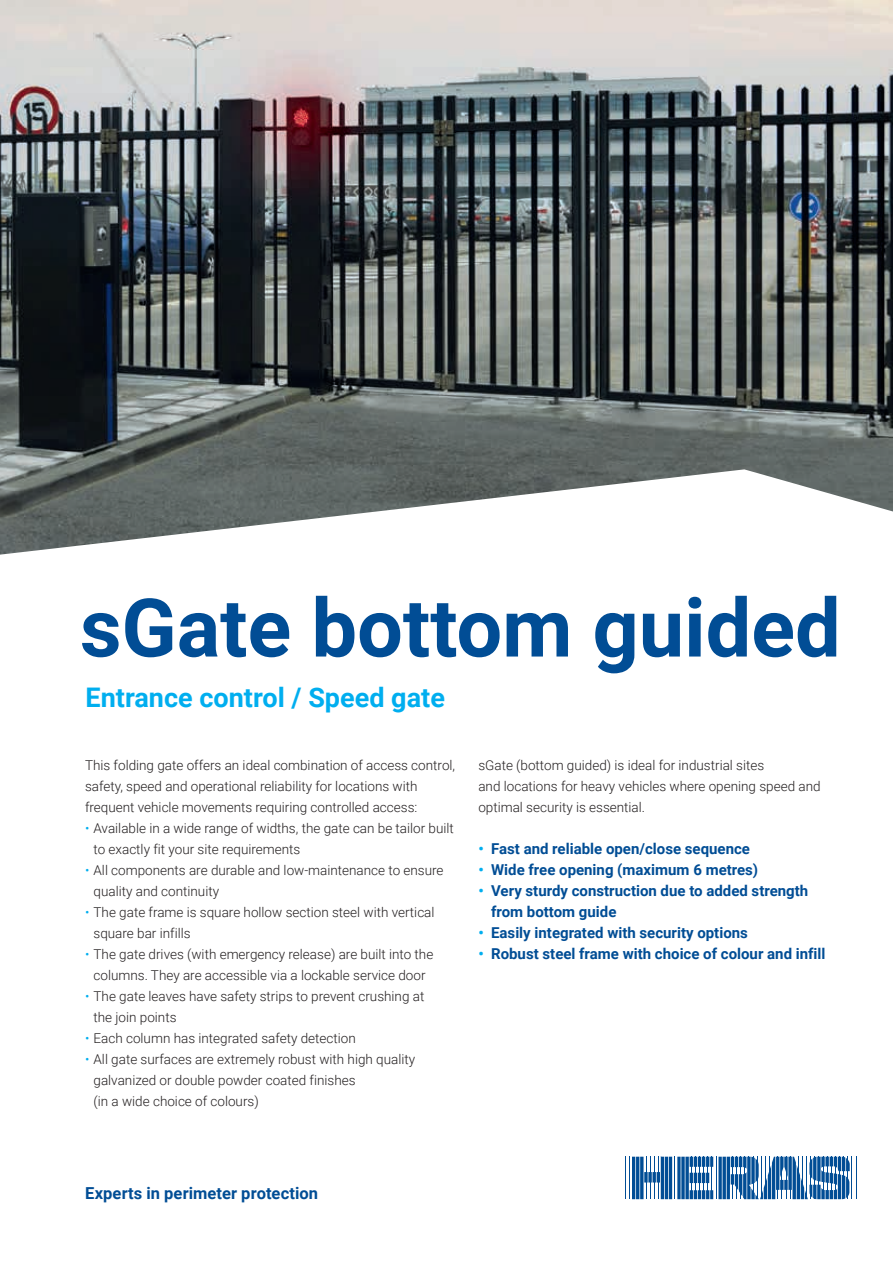
<style>
.page{position:relative;width:893px;height:1263px;background:#fff}
.page>*{position:absolute;margin:0;border:0;box-sizing:border-box;transform-origin:0 0}
.t1{font:700 81px "Roboto";color:#014d95}
.t2{font:700 27px "Roboto";color:#00aeef}
.t3{font:700 16.5px "Roboto";letter-spacing:.005em;color:#014d95}
.t4{font:700 15px/21px "Roboto";color:#014d95}
.t5{font:300 13.5px/21px "Roboto";color:#231f20}
.s1{color:#00aeef}
</style>
<div class="page">
<hr style="left:625px;top:1157px;width:1px;height:42px;background:#014d95">
<hr style="left:629px;top:1157px;width:1px;height:42px;background:#014d95">
<hr style="left:646px;top:1157px;width:1px;height:42px;background:#014d95">
<hr style="left:650px;top:1157px;width:1px;height:42px;background:#014d95">
<hr style="left:654px;top:1157px;width:1px;height:42px;background:#014d95">
<hr style="left:658px;top:1157px;width:1px;height:42px;background:#014d95">
<hr style="left:674px;top:1157px;width:1px;height:42px;background:#014d95">
<hr style="left:852px;top:1157px;width:1px;height:42px;background:#014d95">
<hr style="left:856px;top:1157px;width:1px;height:42px;background:#014d95">
<hr style="left:669px;top:1157px;width:3px;height:42px;background:#014d95">
<hr style="left:665px;top:1157px;width:3px;height:42px;background:#014d95">
<hr style="left:661px;top:1157px;width:3px;height:42px;background:#014d95">
<hr style="left:640px;top:1157px;width:3px;height:42px;background:#014d95">
<hr style="left:636px;top:1157px;width:3px;height:42px;background:#014d95">
<hr style="left:632px;top:1157px;width:3px;height:42px;background:#014d95">
<svg style="left:657px;top:1172px;width:3px;height:10px"></svg>
<svg style="left:652px;top:1172px;width:4px;height:10px"></svg>
<svg style="left:648px;top:1172px;width:4px;height:10px"></svg>
<svg style="left:644px;top:1172px;width:4px;height:10px"></svg>
<svg style="left:685px;top:1157px;width:4px;height:42px"></svg>
<svg style="left:681px;top:1157px;width:4px;height:42px"></svg>
<svg style="left:677px;top:1157px;width:4px;height:42px"></svg>
<svg style="left:690px;top:1157px;width:160px;height:42px"></svg>
<img style="left:0;top:0;width:893px;height:555px">
<h1 class="t1" style="left:80px;top:571px;width:762px">sGate bottom guided</h1>
<h2 class="t2" style="left:86px;top:678px;width:361px">Entrance control / Speed gate</h2>
<p class="t5" style="left:85px;top:754px;width:372px">This folding gate offers an ideal combination of access control, safety, speed and operational reliability for locations with frequent vehicle movements requiring controlled access:</p>
<p class="t5" style="left:94px;top:817px;width:362px;text-indent:-9px"><span class="s1">•</span> Available in a wide range of widths, the gate can be tailor built to exactly fit your site requirements</p>
<p class="t5" style="left:94px;top:859px;width:352px;text-indent:-9px"><span class="s1">•</span> All components are durable and low-maintenance to ensure quality and continuity</p>
<p class="t5" style="left:94px;top:901px;width:342px;text-indent:-9px"><span class="s1">•</span> The gate frame is square hollow section steel with vertical square bar infills</p>
<p class="t5" style="left:85px;top:943px;width:350px;text-align:center"><span class="s1">•</span> The gate drives (with emergency release) are built into the columns. They are accessible via a lockable service door</p>
<p class="t5" style="left:94px;top:985px;width:332px;text-indent:-9px"><span class="s1">•</span> The gate leaves have safety strips to prevent crushing at the join points</p>
<p class="t5" style="left:85px;top:1027px;width:272px"><span class="s1">•</span> Each column has integrated safety detection</p>
<p class="t5" style="left:94px;top:1048px;width:323px;text-indent:-9px"><span class="s1">•</span> All gate surfaces are extremely robust with high quality galvanized or double powder coated finishes<br>(in a wide choice of colours)</p>
<p class="t5" style="left:478px;top:754px;width:344px">sGate (bottom guided) is ideal for industrial sites<br>and locations for heavy vehicles where opening speed and optimal security is essential.</p>
<p class="t4" style="left:478px;top:837px;width:273px"><span class="s1">•</span> Fast and reliable open/close sequence</p>
<p class="t4" style="left:478px;top:858px;width:281px"><span class="s1">•</span> Wide free opening (maximum 6 metres)</p>
<p class="t4" style="left:491px;top:879px;width:319px;text-indent:-13px"><span class="s1">•</span> Very sturdy construction due to added strength from bottom guide</p>
<p class="t4" style="left:478px;top:921px;width:271px"><span class="s1">•</span> Easily integrated with security options</p>
<p class="t4" style="left:478px;top:942px;width:349px"><span class="s1">•</span> Robust steel frame with choice of colour and infill</p>
<p class="t3" style="left:85px;top:1181px;width:235px">Experts in perimeter protection</p>
</div>
